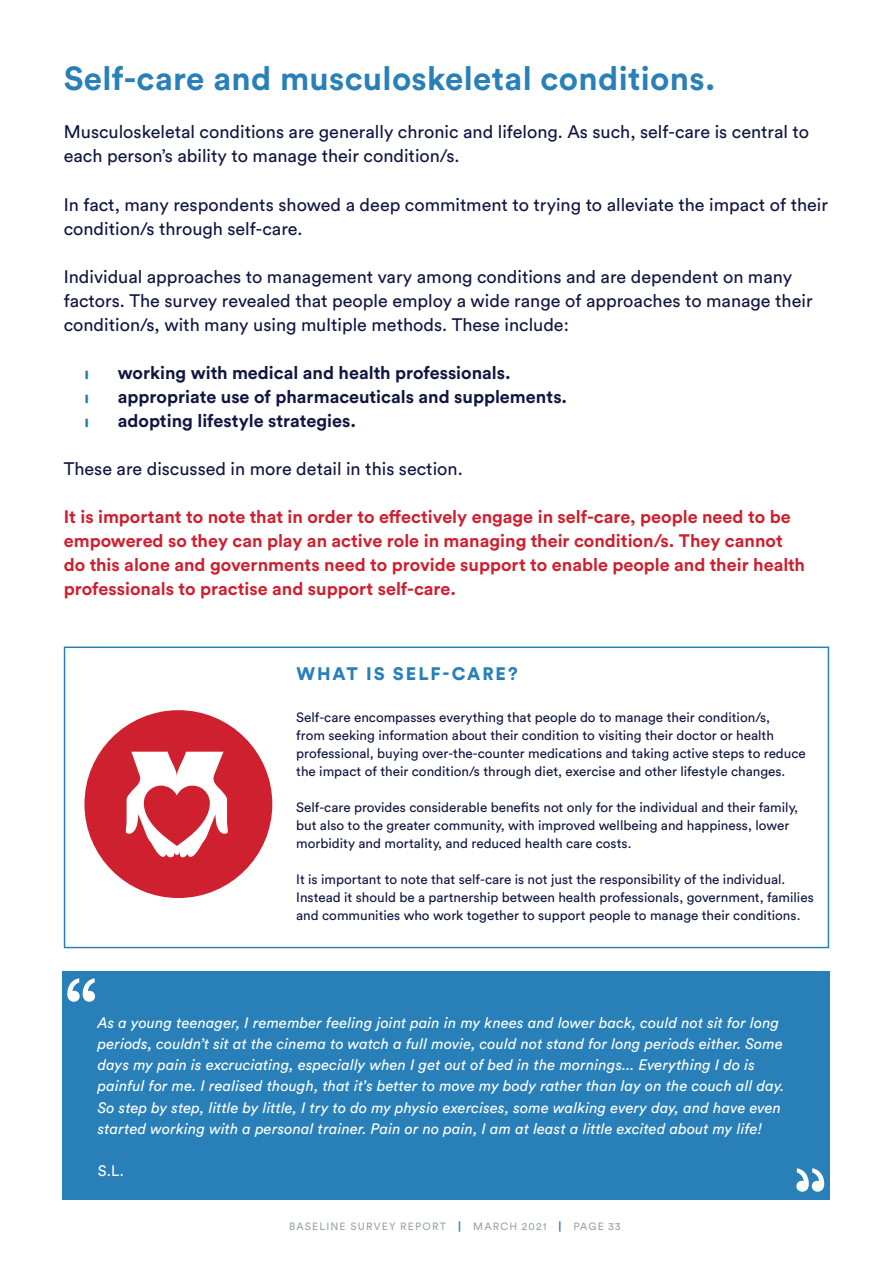
<style>
.page{position:relative;width:893px;height:1263px;background:#fff}
.page>*{position:absolute;margin:0;border:0;box-sizing:border-box;transform-origin:0 0}
.t1{font:700 33px "Circular Std";letter-spacing:.01em;color:#2980b9}
.t2{font:18px/24px "Circular Std";color:#111742}
.t3{font:700 18px/24px "Circular Std";color:#cf202f}
.t4{font:700 18px "Circular Std";color:#111742}
.t5{font:900 18px "Circular Std";letter-spacing:.11em;color:#2980b9}
.t6{font:italic 15px/21px "Circular Std";letter-spacing:.01em;color:#fff}
.t7{font:15px "Circular Std";color:#fff}
.t8{font:13.5px/18px "Circular Std";color:#111742}
.t9{font:10.5px "Circular Std";letter-spacing:.11em;color:#98a4a6}
.s1{font-weight:900;color:#2980b9}
</style>
<div class="page">
<div style="left:63px;top:971px;width:767px;height:228px;background:#2980b9"></div>
<svg style="left:67px;top:978px;width:28px;height:24px"></svg>
<svg style="left:796px;top:1168px;width:28px;height:24px"></svg>
<div style="left:64px;top:646px;width:765px;height:302px;border:2px solid #2980b9"></div>
<div style="left:84px;top:710px;width:188px;height:188px;background:#cf202f;border-radius:50%"></div>
<svg style="left:125px;top:752px;width:103px;height:106px"></svg>
<p class="t1" style="left:64px;top:58px;width:653px">Self-care and musculoskeletal conditions.</p>
<p class="t2" style="left:64px;top:120px;width:747px">Musculoskeletal conditions are generally chronic and lifelong. As such, self-care is central to each person’s ability to manage their condition/s.</p>
<p class="t2" style="left:64px;top:192px;width:766px">In fact, many respondents showed a deep commitment to trying to alleviate the impact of their condition/s through self-care.</p>
<p class="t2" style="left:64px;top:264px;width:750px">Individual approaches to management vary among conditions and are dependent on many factors. The survey revealed that people employ a wide range of approaches to manage their condition/s, with many using multiple methods. These include:</p>
<p class="t4" style="left:118px;top:361px;width:395px">working with medical and health professionals.</p>
<p class="t4" style="left:118px;top:385px;width:451px">appropriate use of pharmaceuticals and supplements.</p>
<p class="t4" style="left:118px;top:409px;width:240px">adopting lifestyle strategies.</p>
<p class="t2" style="left:64px;top:456px;width:400px">These are discussed in more detail in this section.</p>
<p class="t3" style="left:64px;top:504px;width:743px">It is important to note that in order to effectively engage in self-care, people need to be empowered so they can play an active role in managing their condition/s. They cannot do this alone and governments need to provide support to enable people and their health professionals to practise and support self-care.</p>
<p class="t5" style="left:296px;top:662px;width:223px">WHAT IS SELF-CARE?</p>
<p class="t8" style="left:296px;top:708px;width:511px">Self-care encompasses everything that people do to manage their condition/s,<br>from seeking information about their condition to visiting their doctor or health professional, buying over-the-counter medications and taking active steps to reduce the impact of their condition/s through diet, exercise and other lifestyle changes.</p>
<p class="t8" style="left:296px;top:798px;width:503px">Self-care provides considerable benefits not only for the individual and their family, but also to the greater community, with improved wellbeing and happiness, lower morbidity and mortality, and reduced health care costs.</p>
<p class="t8" style="left:296px;top:870px;width:519px">It is important to note that self-care is not just the responsibility of the individual.<br>Instead it should be a partnership between health professionals, government, families and communities who work together to support people to manage their conditions.</p>
<p class="t6" style="left:98px;top:1012px;width:688px">As a young teenager, I remember feeling joint pain in my knees and lower back, could not sit for long periods, couldn’t sit at the cinema to watch a full movie, could not stand for long periods either. Some days my pain is excruciating, especially when I get out of bed in the mornings... Everything I do is painful for me. I realised though, that it’s better to move my body rather than lay on the couch all day.<br>So step by step, little by little, I try to do my physio exercises, some walking every day, and have even started working with a personal trainer. Pain or no pain, I am at least a little excited about my life!</p>
<p class="t7" style="left:98px;top:1161px;width:28px">S.L.</p>
<p class="t9" style="left:289px;top:1219px;width:333px">BASELINE SURVEY REPORT <span class="s1">|</span> MARCH 2021 <span class="s1">|</span> PAGE 33</p>
</div>
